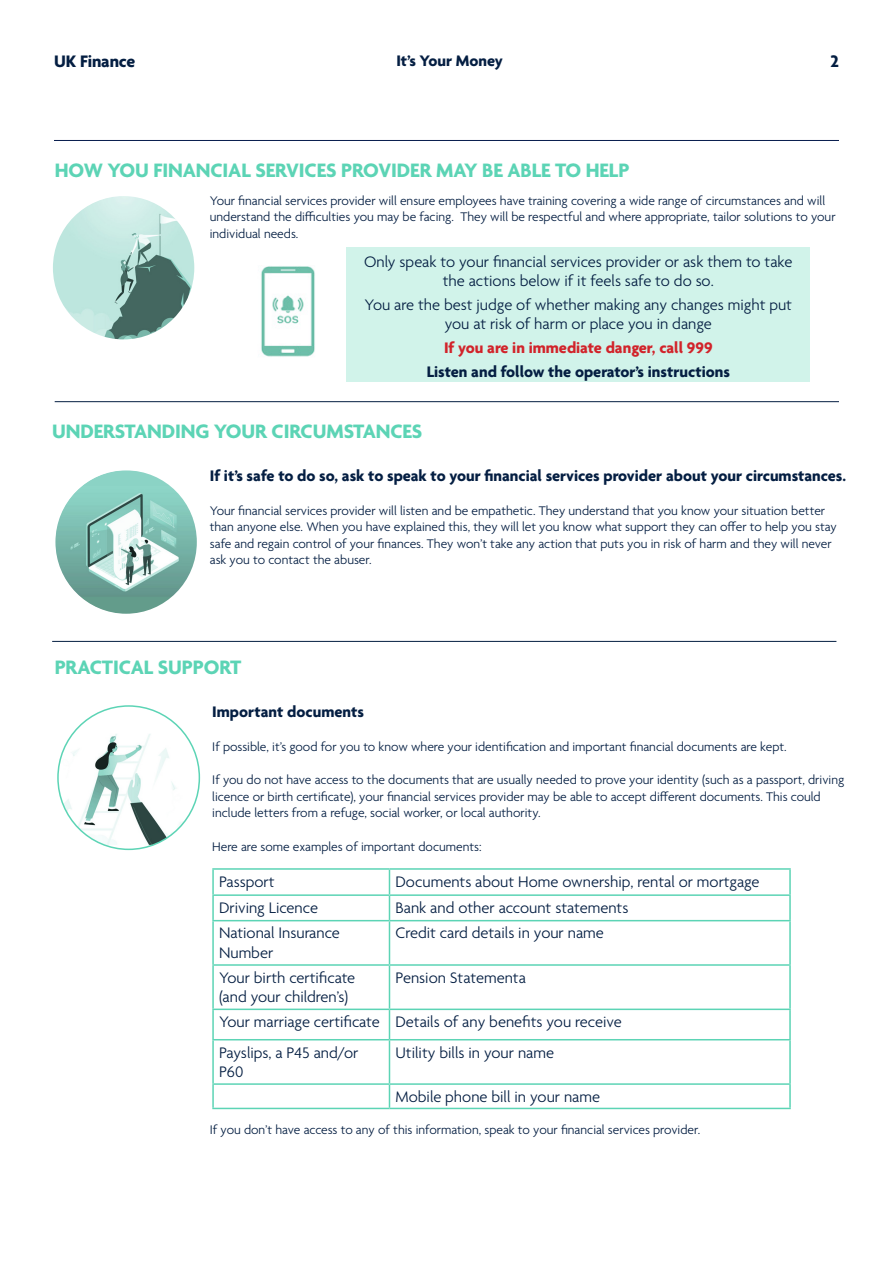
<style>
.page{position:relative;width:893px;height:1263px;background:#fff}
.page>*{position:absolute;margin:0;border:0;box-sizing:border-box;transform-origin:0 0}
.sub_header_green{font:700 21px "Agenda";letter-spacing:-.005em;color:#5cd4b5}
.t1{font:700 18px "Agenda";letter-spacing:-.005em;color:#041e42}
.Body_copy_9pt_LIGHT{font:300 16.5px/19.5px "Agenda";color:#041e42}
.Body_copy_9pt_LIGHT-2{font:700 16.5px "Agenda";color:#041e42}
.Body_copy_9pt_LIGHT-3{font:700 16.5px "Agenda";color:#d1232a}
.Body_copy_9pt_LIGHT-4{font:300 13.5px/16.5px "Agenda";color:#041e42}
</style>
<div class="page">
<hr style="left:54px;top:140px;width:785px;height:1px;background:#061b4c">
<div style="left:346px;top:247px;width:463px;height:135px;background:#d1f3ea"></div>
<hr style="left:55px;top:401px;width:784px;height:1px;background:#041e42">
<hr style="left:52px;top:641px;width:784px;height:1px;background:#041e42">
<img style="left:53px;top:196px;width:141px;height:143px">
<img style="left:55px;top:470px;width:142px;height:144px">
<img style="left:58px;top:706px;width:141px;height:143px">
<hr style="left:212px;top:868px;width:177px;height:2px;background:#5cd4b5">
<hr style="left:212px;top:870px;width:2px;height:24px;background:#5cd4b5">
<hr style="left:389px;top:868px;width:402px;height:2px;background:#5cd4b5">
<hr style="left:789px;top:870px;width:2px;height:24px;background:#5cd4b5">
<hr style="left:212px;top:894px;width:177px;height:2px;background:#5cd4b5">
<hr style="left:212px;top:896px;width:2px;height:24px;background:#5cd4b5">
<hr style="left:389px;top:894px;width:402px;height:2px;background:#5cd4b5">
<svg style="left:389px;top:870px;width:1px;height:50px"></svg>
<hr style="left:789px;top:896px;width:2px;height:24px;background:#5cd4b5">
<hr style="left:212px;top:920px;width:177px;height:1px;background:#5cd4b5">
<hr style="left:212px;top:921px;width:2px;height:43px;background:#5cd4b5">
<hr style="left:389px;top:920px;width:402px;height:1px;background:#5cd4b5">
<hr style="left:389px;top:921px;width:1px;height:43px;background:#5cd4b5">
<hr style="left:789px;top:921px;width:2px;height:43px;background:#5cd4b5">
<hr style="left:212px;top:964px;width:177px;height:2px;background:#5cd4b5">
<hr style="left:212px;top:966px;width:2px;height:42px;background:#5cd4b5">
<hr style="left:389px;top:964px;width:402px;height:2px;background:#5cd4b5">
<hr style="left:389px;top:966px;width:1px;height:42px;background:#5cd4b5">
<hr style="left:789px;top:966px;width:2px;height:42px;background:#5cd4b5">
<hr style="left:212px;top:1008px;width:177px;height:2px;background:#5cd4b5">
<hr style="left:212px;top:1010px;width:2px;height:29px;background:#5cd4b5">
<hr style="left:389px;top:1008px;width:402px;height:2px;background:#5cd4b5">
<svg style="left:389px;top:1010px;width:1px;height:29px"></svg>
<hr style="left:789px;top:1010px;width:2px;height:29px;background:#5cd4b5">
<hr style="left:212px;top:1039px;width:177px;height:1px;background:#5cd4b5">
<hr style="left:212px;top:1040px;width:2px;height:43px;background:#5cd4b5">
<hr style="left:389px;top:1039px;width:402px;height:1px;background:#5cd4b5">
<hr style="left:389px;top:1040px;width:1px;height:43px;background:#5cd4b5">
<hr style="left:789px;top:1040px;width:2px;height:43px;background:#5cd4b5">
<hr style="left:212px;top:1083px;width:177px;height:2px;background:#5cd4b5">
<hr style="left:212px;top:1085px;width:2px;height:23px;background:#5cd4b5">
<hr style="left:389px;top:1083px;width:402px;height:2px;background:#5cd4b5">
<svg style="left:389px;top:1085px;width:1px;height:23px"></svg>
<hr style="left:789px;top:1085px;width:2px;height:23px;background:#5cd4b5">
<hr style="left:212px;top:1108px;width:177px;height:1px;background:#5cd4b5">
<hr style="left:389px;top:1108px;width:402px;height:1px;background:#5cd4b5">
<img style="left:261px;top:266px;width:54px;height:91px">
<h2 class="t1" style="left:54px;top:51px;width:83px">UK Finance</h2>
<p class="Body_copy_9pt_LIGHT-2" style="left:396px;top:52px;width:108px">It’s Your Money</p>
<h2 class="t1" style="left:830px;top:51px;width:10px">2</h2>
<p class="sub_header_green" style="left:55px;top:159px;width:576px">HOW YOU FINANCIAL SERVICES PROVIDER MAY BE ABLE TO HELP</p>
<p class="Body_copy_9pt_LIGHT-4" style="left:210px;top:193px;width:627px">Your financial services provider will ensure employees have training covering a wide range of circumstances and will understand the difficulties you may be facing. They will be respectful and where appropriate, tailor solutions to your individual needs.</p>
<p class="Body_copy_9pt_LIGHT" style="left:364px;top:253px;width:430px;text-align:center">Only speak to your financial services provider or ask them to take the actions below if it feels safe to do so.</p>
<p class="Body_copy_9pt_LIGHT" style="left:365px;top:296px;width:429px;text-align:center">You are the best judge of whether making any changes might put you at risk of harm or place you in dange</p>
<p class="Body_copy_9pt_LIGHT-3" style="left:444px;top:339px;width:270px">If you are in immediate danger, call 999</p>
<p class="Body_copy_9pt_LIGHT-2" style="left:427px;top:363px;width:305px">Listen and follow the operator’s instructions</p>
<p class="sub_header_green" style="left:52px;top:420px;width:372px">UNDERSTANDING YOUR CIRCUMSTANCES</p>
<p class="Body_copy_9pt_LIGHT-2" style="left:210px;top:467px;width:638px">If it’s safe to do so, ask to speak to your financial services provider about your circumstances.</p>
<p class="Body_copy_9pt_LIGHT-4" style="left:210px;top:503px;width:628px">Your financial services provider will listen and be empathetic. They understand that you know your situation better than anyone else. When you have explained this, they will let you know what support they can offer to help you stay safe and regain control of your finances. They won’t take any action that puts you in risk of harm and they will never ask you to contact the abuser.</p>
<p class="sub_header_green" style="left:55px;top:656px;width:188px">PRACTICAL SUPPORT</p>
<p class="Body_copy_9pt_LIGHT-2" style="left:212px;top:703px;width:153px">Important documents</p>
<p class="Body_copy_9pt_LIGHT-4" style="left:212px;top:739px;width:576px">If possible, it’s good for you to know where your identification and important financial documents are kept.</p>
<p class="Body_copy_9pt_LIGHT-4" style="left:212px;top:772px;width:633px">If you do not have access to the documents that are usually needed to prove your identity (such as a passport, driving licence or birth certificate), your financial services provider may be able to accept different documents. This could include letters from a refuge, social worker, or local authority.</p>
<p class="Body_copy_9pt_LIGHT-4" style="left:212px;top:839px;width:271px">Here are some examples of important documents:</p>
<p class="Body_copy_9pt_LIGHT" style="left:219px;top:873px;width:57px">Passport</p>
<p class="Body_copy_9pt_LIGHT" style="left:395px;top:873px;width:366px">Documents about Home ownership, rental or mortgage</p>
<p class="Body_copy_9pt_LIGHT" style="left:219px;top:899px;width:100px">Driving Licence</p>
<p class="Body_copy_9pt_LIGHT" style="left:395px;top:899px;width:234px">Bank and other account statements</p>
<p class="Body_copy_9pt_LIGHT" style="left:219px;top:924px;width:122px">National Insurance<br>Number</p>
<p class="Body_copy_9pt_LIGHT" style="left:395px;top:924px;width:210px">Credit card details in your name</p>
<p class="Body_copy_9pt_LIGHT" style="left:219px;top:969px;width:138px">Your birth certificate (and your children’s)</p>
<p class="Body_copy_9pt_LIGHT" style="left:395px;top:969px;width:132px">Pension Statementa</p>
<p class="Body_copy_9pt_LIGHT" style="left:219px;top:1013px;width:162px">Your marriage certificate</p>
<p class="Body_copy_9pt_LIGHT" style="left:395px;top:1013px;width:228px">Details of any benefits you receive</p>
<p class="Body_copy_9pt_LIGHT" style="left:219px;top:1043px;width:141px">Payslips, a P45 and/or<br>P60</p>
<p class="Body_copy_9pt_LIGHT" style="left:395px;top:1043px;width:160px">Utility bills in your name</p>
<p class="Body_copy_9pt_LIGHT" style="left:395px;top:1088px;width:206px">Mobile phone bill in your name</p>
<p class="Body_copy_9pt_LIGHT-4" style="left:210px;top:1122px;width:492px">If you don’t have access to any of this information, speak to your financial services provider.</p>
</div>
